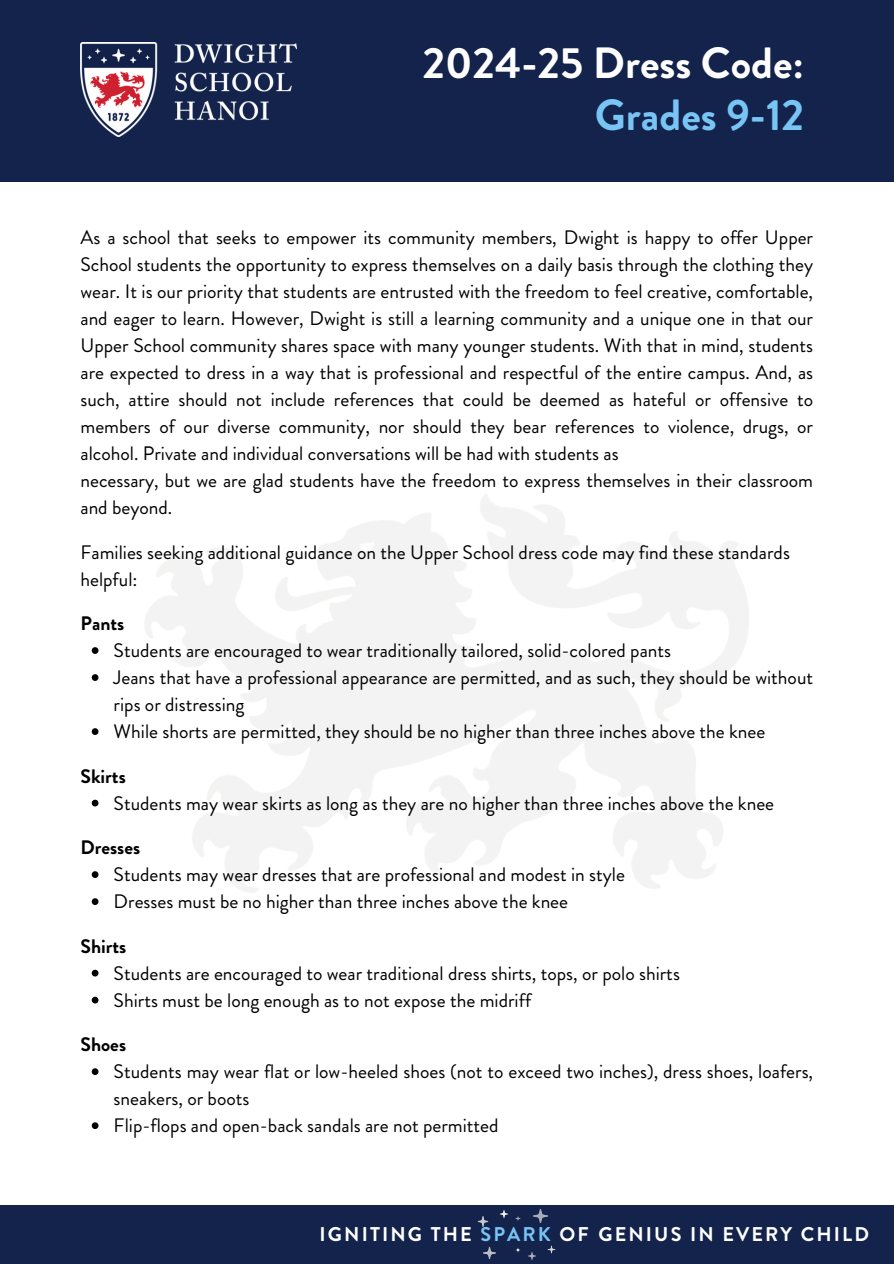
<style>
.page{position:relative;width:894px;height:1264px;background:#fff}
.page>*{position:absolute;margin:0;border:0;box-sizing:border-box;transform-origin:0 0}
.t1{font:700 43.65px/51.8px "Brandon Grotesque";color:#fff;text-align:right}
.t2{font:700 19.8px "Brandon Grotesque";letter-spacing:.105em;color:#fff}
.t3{font:19.5px/27px "Brandon Grotesque";color:#000}
.t4{font:700 19.5px "Brandon Grotesque";color:#000}
.s1{color:#78c4f5}
</style>
<div class="page">
<div style="left:0;top:0;width:893px;height:181px;background:#13234b"></div>
<img style="left:80px;top:43px;width:216px;height:93px">
<div style="left:0;top:1205px;width:893px;height:58px;background:#13234b"></div>
<img style="left:533px;top:1209px;width:15px;height:14px">
<img style="left:483px;top:1246px;width:13px;height:13px">
<svg style="left:477px;top:1216px;width:11px;height:11px"></svg>
<svg style="left:500px;top:1210px;width:8px;height:8px"></svg>
<svg style="left:515px;top:1247px;width:5px;height:5px"></svg>
<svg style="left:528px;top:1252px;width:8px;height:8px"></svg>
<svg style="left:547px;top:1245px;width:8px;height:8px"></svg>
<svg style="left:92px;top:647px;width:6px;height:7px"></svg>
<svg style="left:92px;top:674px;width:6px;height:7px"></svg>
<svg style="left:92px;top:728px;width:6px;height:7px"></svg>
<svg style="left:92px;top:799px;width:6px;height:7px"></svg>
<svg style="left:92px;top:871px;width:6px;height:7px"></svg>
<svg style="left:92px;top:898px;width:6px;height:7px"></svg>
<svg style="left:92px;top:969px;width:6px;height:7px"></svg>
<svg style="left:92px;top:996px;width:6px;height:7px"></svg>
<svg style="left:92px;top:1068px;width:6px;height:7px"></svg>
<svg style="left:92px;top:1122px;width:6px;height:7px"></svg>
<p class="t1" style="left:422px;top:38px;width:383px">2024-25 Dress Code:<br><span class="s1">Grades 9-12</span></p>
<p class="t3" style="left:80px;top:224px;width:734px;text-align:justify">As a school that seeks to empower its community members, Dwight is happy to offer Upper School students the opportunity to express themselves on a daily basis through the clothing they wear. It is our priority that students are entrusted with the freedom to feel creative, comfortable, and eager to learn. However, Dwight is still a learning community and a unique one in that our Upper School community shares space with many younger students. With that in mind, students are expected to dress in a way that is professional and respectful of the entire campus. And, as such, attire should not include references that could be deemed as hateful or offensive to members of our diverse community, nor should they bear references to violence, drugs, or alcohol. Private and individual conversations will be had with students as</p>
<p class="t3" style="left:80px;top:467px;width:734px">necessary, but we are glad students have the freedom to express themselves in their classroom and beyond.</p>
<h3 class="t3" style="left:80px;top:538px;width:710px">Families seeking additional guidance on the Upper School dress code may find these standards</h3>
<p class="t3" style="left:80px;top:565px;width:58px">helpful:</p>
<p class="t4" style="left:80px;top:610px;width:45px">Pants</p>
<p class="t3" style="left:114px;top:637px;width:559px">Students are encouraged to wear traditionally tailored, solid-colored pants</p>
<h3 class="t3" style="left:114px;top:664px;width:700px">Jeans that have a professional appearance are permitted, and as such, they should be without rips or distressing</h3>
<p class="t3" style="left:114px;top:718px;width:653px">While shorts are permitted, they should be no higher than three inches above the knee</p>
<h3 class="t4" style="left:80px;top:762px;width:47px">Skirts</h3>
<p class="t3" style="left:114px;top:789px;width:661px">Students may wear skirts as long as they are no higher than three inches above the knee</p>
<p class="t4" style="left:80px;top:833px;width:61px">Dresses</p>
<h3 class="t3" style="left:114px;top:861px;width:512px">Students may wear dresses that are professional and modest in style</h3>
<p class="t3" style="left:114px;top:888px;width:456px">Dresses must be no higher than three inches above the knee</p>
<p class="t4" style="left:80px;top:932px;width:47px">Shirts</p>
<h3 class="t3" style="left:114px;top:959px;width:567px">Students are encouraged to wear traditional dress shirts, tops, or polo shirts</h3>
<p class="t3" style="left:114px;top:986px;width:419px">Shirts must be long enough as to not expose the midriff</p>
<p class="t4" style="left:80px;top:1030px;width:47px">Shoes</p>
<p class="t3" style="left:114px;top:1058px;width:700px">Students may wear flat or low-heeled shoes (not to exceed two inches), dress shoes, loafers, sneakers, or boots</p>
<p class="t3" style="left:114px;top:1112px;width:386px">Flip-flops and open-back sandals are not permitted</p>
<h1 class="t2" style="left:319px;top:1220px;width:271px">IGNITING THE <span class="s1">SPARK</span> OF</h1>
<p class="t2" style="left:598px;top:1220px;width:272px">GENIUS IN EVERY CHILD</p>
</div>
